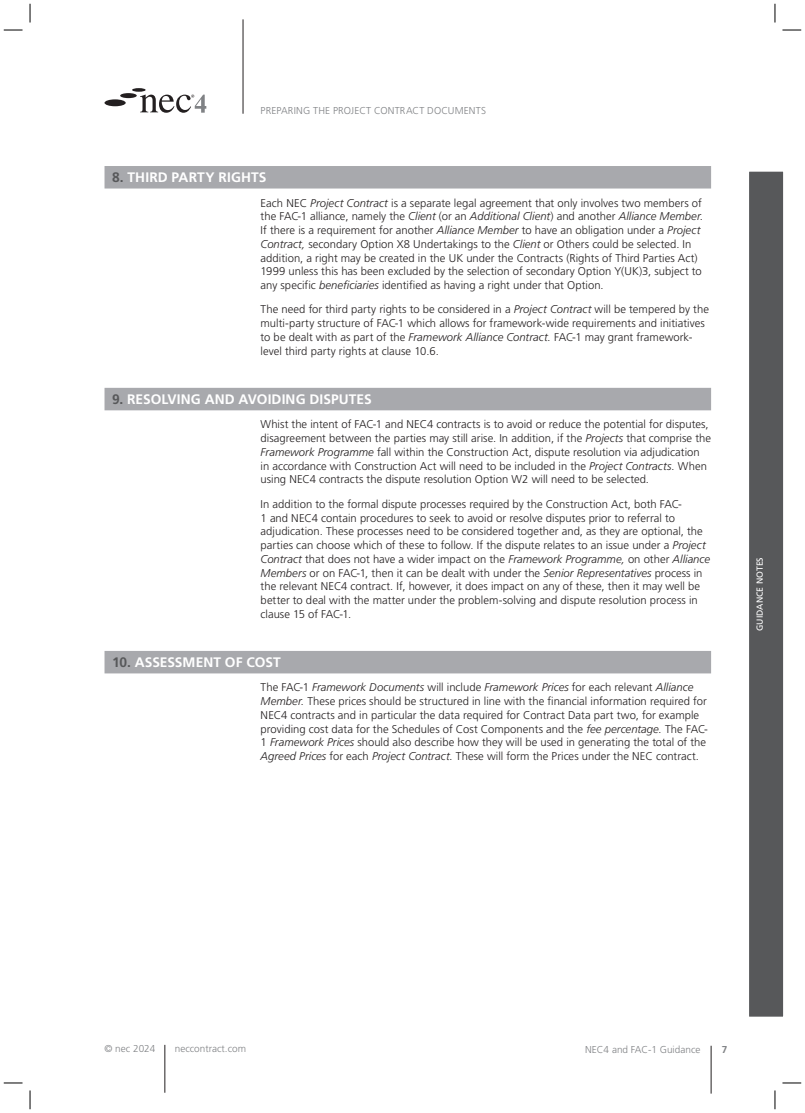
<style>
.page{position:relative;width:805px;height:1113px;background:#fff}
.page>*{position:absolute;margin:0;border:0;box-sizing:border-box;transform-origin:0 0}
.B_Heading{font:700 13.75px "Frutiger";letter-spacing:.005em;color:#fff}
.Body_Text_left_inden{font:300 11.25px/13.8px "Frutiger";color:#231f20}
.t1{font:300 10px "Frutiger";color:#808285}
.t2{font:300 10px "Frutiger";letter-spacing:.02em;color:#808285}
.t3{font:700 10px "Frutiger";color:#808285}
.t4{font:8.75px "Frutiger";color:#fff}
.s1{color:#57585a}
.s2{font-style:italic}
</style>
<div class="page">
<hr style="left:710px;top:1045px;width:1px;height:48px;background:#231f20">
<hr style="left:164px;top:1044px;width:1px;height:48px;background:#231f20">
<hr style="left:243px;top:19px;width:1px;height:95px;background:#231f20">
<div style="left:104px;top:99px;width:22px;height:7px;background:#231f20;border-radius:50%"></div>
<div style="left:120px;top:93px;width:17px;height:5px;background:#231f20;border-radius:50%"></div>
<svg style="left:132px;top:88px;width:13px;height:4px"></svg>
<svg style="left:140px;top:94px;width:66px;height:19px"></svg>
<div style="left:747px;top:170px;width:36px;height:847px;background:#57585a"></div>
<div style="left:746px;top:169px;width:39px;height:850px;border:2px solid #fff"></div>
<div style="left:104px;top:166px;width:606px;height:22px;background:#a8a9ad"></div>
<div style="left:104px;top:388px;width:606px;height:22px;background:#a8a9ad"></div>
<div style="left:104px;top:651px;width:606px;height:22px;background:#a8a9ad"></div>
<svg style="left:4px;top:29px;width:18px;height:2px"></svg>
<svg style="left:782px;top:29px;width:18px;height:2px"></svg>
<svg style="left:4px;top:1082px;width:18px;height:1px"></svg>
<svg style="left:782px;top:1082px;width:18px;height:1px"></svg>
<svg style="left:29px;top:4px;width:2px;height:19px"></svg>
<svg style="left:29px;top:1090px;width:2px;height:19px"></svg>
<svg style="left:774px;top:4px;width:1px;height:19px"></svg>
<svg style="left:774px;top:1090px;width:1px;height:19px"></svg>
<p class="t1" style="left:260px;top:105px;width:12px">Preparing</p>
<p class="t2" style="left:313px;top:105px;width:94px">the Project Contrac</p>
<p class="t1" style="left:419px;top:105px;width:30px">t documen</p>
<p class="t1" style="left:475px;top:105px;width:12px">ts</p>
<p class="B_Heading" style="left:112px;top:169px;width:156px"><span class="s1">8.</span> THIRD PARTY RIGHTS</p>
<p class="Body_Text_left_inden" style="left:260px;top:196px;width:443px">Each NEC <span class="s2">Project Contract</span> is a separate legal agreement that only involves two members of the FAC-1 alliance, namely the <span class="s2">Client</span> (or an <span class="s2">Additional Client</span>) and another <span class="s2">Alliance Member</span>.<br>If there is a requirement for another <span class="s2">Alliance Member</span> to have an obligation under a <span class="s2">Project Contract,</span> secondary Option X8 Undertakings to the <span class="s2">Client</span> or Others could be selected. In addition, a right may be created in the UK under the Contracts (Rights of Third Parties Act)<br>1999 unless this has been excluded by the selection of secondary Option Y(UK)3, subject to any specific <span class="s2">beneficiaries</span> identified as having a right under that Option.</p>
<p class="Body_Text_left_inden" style="left:260px;top:303px;width:449px">The need for third party rights to be considered in a <span class="s2">Project Contract</span> will be tempered by the multi-party structure of FAC-1 which allows for framework-wide requirements and initiatives to be dealt with as part of the <span class="s2">Framework Alliance Contract.</span> FAC-1 may grant framework&shy;level third party rights at clause 10.6.</p>
<p class="B_Heading" style="left:112px;top:391px;width:261px"><span class="s1">9.</span> RESOLVING AND AVOIDING DISPUTES</p>
<p class="Body_Text_left_inden" style="left:260px;top:417px;width:451px">Whist the intent of FAC-1 and NEC4 contracts is to avoid or reduce the potential for disputes, disagreement between the parties may still arise. In addition, if the <span class="s2">Projects</span> that comprise the <span class="s2">Framework Programme</span> fall within the Construction Act, dispute resolution via adjudication in accordance with Construction Act will need to be included in the <span class="s2">Project Contracts.</span> When using NEC4 contracts the dispute resolution Option W2 will need to be selected.</p>
<p class="Body_Text_left_inden" style="left:260px;top:497px;width:451px">In addition to the formal dispute processes required by the Construction Act, both FAC-<br>1 and NEC4 contain procedures to seek to avoid or resolve disputes prior to referral to adjudication. These processes need to be considered together and, as they are optional, the parties can choose which of these to follow. If the dispute relates to an issue under a <span class="s2">Project Contract</span> that does not have a wider impact on the <span class="s2">Framework Programme,</span> on other <span class="s2">Alliance Members</span> or on FAC-1, then it can be dealt with under the <span class="s2">Senior Representatives</span> process in the relevant NEC4 contract. If, however, it does impact on any of these, then it may well be better to deal with the matter under the problem-solving and dispute resolution process in clause 15 of FAC-1.</p>
<p class="B_Heading" style="left:112px;top:654px;width:170px"><span class="s1">10.</span> ASSESSMENT OF COST</p>
<p class="Body_Text_left_inden" style="left:260px;top:680px;width:448px">The FAC-1 <span class="s2">Framework Documents</span> will include <span class="s2">Framework Prices</span> for each relevant <span class="s2">Alliance Member.</span> These prices should be structured in line with the financial information required for NEC4 contracts and in particular the data required for Contract Data part two, for example providing cost data for the Schedules of Cost Components and the <span class="s2">fee percentage.</span> The FAC-1 <span class="s2">Framework Prices</span> should also describe how they will be used in generating the total of the <span class="s2">Agreed Prices</span> for each <span class="s2">Project Contract.</span> These will form the Prices under the NEC contract.</p>
<p class="t4" style="left:754px;top:631px;width:75px;rotate:-90deg">GUIDANCE NOTES</p>
<p class="t1" style="left:104px;top:1043px;width:52px">© nec 2024</p>
<p class="t1" style="left:175px;top:1043px;width:73px">neccontract.com</p>
<p class="t1" style="left:585px;top:1044px;width:117px">NEC4 and FAC-1 Guidance</p>
<p class="t3" style="left:721px;top:1043px;width:7px">7</p>
</div>
